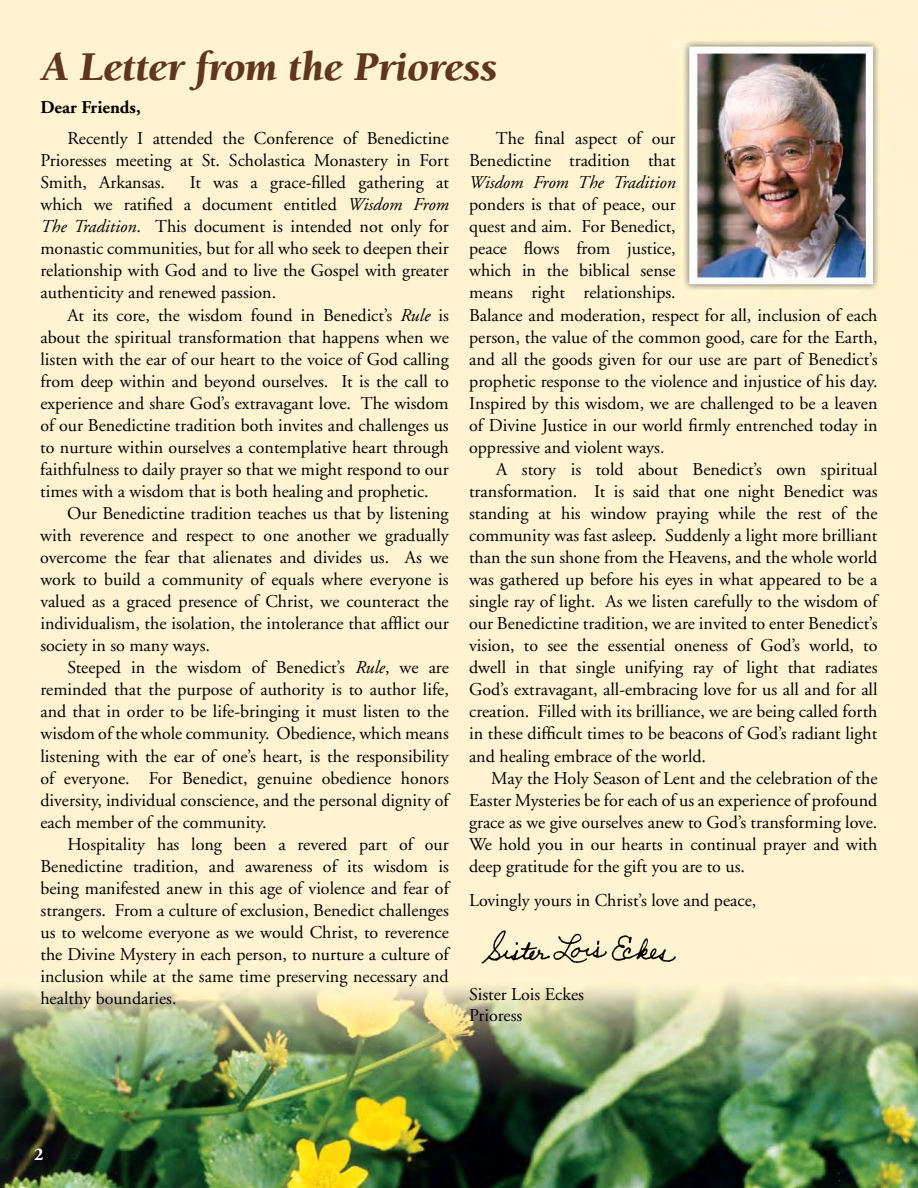
<style>
.page{position:relative;width:918px;height:1188px;background:#fff}
.page>*{position:absolute;margin:0;border:0;box-sizing:border-box;transform-origin:0 0}
.t1{font:italic 900 42px "Berkeley";color:#60361d}
.t2{font:18px/22px "Adobe Garamond";color:#000;text-align:justify}
.t3{font:italic 18px "Adobe Garamond";color:#000}
.t4{font:700 18px "Adobe Garamond";color:#000}
.t5{font:700 18px "Adobe Garamond";color:#fff}
.s1{font-style:italic}
</style>
<div class="page">
<img style="left:0;top:0;width:918px;height:1188px">
<img style="left:465px;top:912px;width:231px;height:61px">
<h1 class="t1" style="left:42px;top:44px;width:457px">A Letter from the Prioress</h1>
<p class="t4" style="left:40px;top:98px;width:102px">Dear Friends,</p>
<p class="t2" style="left:40px;top:128px;width:410px;text-indent:27px">Recently I attended the Conference of Benedictine Prioresses meeting at St. Scholastica Monastery in Fort Smith, Arkansas.</p>
<p class="t2" style="left:40px;top:172px;width:410px;text-indent:149px">It was a grace-filled gathering at which we ratified a document entitled <span class="s1">Wisdom From The Tradition</span>. This document is intended not only for monastic communities, but for all who seek to deepen their relationship with God and to live the Gospel with greater authenticity and renewed passion.</p>
<p class="t2" style="left:40px;top:304px;width:410px;text-indent:27px">At its core, the wisdom found in Benedict’s <span class="s1">Rule</span> is about the spiritual transformation that happens when we listen with the ear of our heart to the voice of God calling from deep within and beyond ourselves. It is the call to experience and share God’s extravagant love. The wisdom of our Benedictine tradition both invites and challenges us to nurture within ourselves a contemplative heart through faithfulness to daily prayer so that we might respond to our times with a wisdom that is both healing and prophetic.</p>
<p class="t2" style="left:40px;top:503px;width:410px;text-indent:27px">Our Benedictine tradition teaches us that by listening with reverence and respect to one another we gradually overcome the fear that alienates and divides us. As we work to build a community of equals where everyone is valued as a graced presence of Christ, we counteract the individualism, the isolation, the intolerance that afflict our society in so many ways.</p>
<p class="t2" style="left:40px;top:657px;width:410px;text-indent:27px">Steeped in the wisdom of Benedict’s <span class="s1">Rule</span>, we are reminded that the purpose of authority is to author life, and that in order to be life-bringing it must listen to the wisdom of the whole community. Obedience, which means listening with the ear of one’s heart, is the responsibility of everyone. For Benedict, genuine obedience honors diversity, individual conscience, and the personal dignity of each member of the community.</p>
<p class="t2" style="left:40px;top:833px;width:410px;text-indent:27px">Hospitality has long been a revered part of our Benedictine tradition, and awareness of its wisdom is being manifested anew in this age of violence and fear of strangers. From a culture of exclusion, Benedict challenges us to welcome everyone as we would Christ, to reverence the Divine Mystery in each person, to nurture a culture of inclusion while at the same time preserving necessary and healthy boundaries.</p>
<p class="t2" style="left:469px;top:128px;width:208px;text-align:right">The final aspect of our<br>Benedictine tradition that</p>
<p class="t3" style="left:469px;top:173px;width:208px">Wisdom From The Tradition</p>
<p class="t2" style="left:469px;top:194px;width:410px;text-align:left">ponders is that of peace, our<br>quest and aim. For Benedict,<br>peace flows from justice,<br>which in the biblical sense<br>means right relationships.<br>Balance and moderation, respect for all, inclusion of each person, the value of the common good, care for the Earth, and all the goods given for our use are part of Benedict’s prophetic response to the violence and injustice of his day.<br>Inspired by this wisdom, we are challenged to be a leaven of Divine Justice in our world firmly entrenched today in oppressive and violent ways.</p>
<p class="t2" style="left:469px;top:459px;width:410px;text-indent:27px">A story is told about Benedict’s own spiritual transformation. It is said that one night Benedict was standing at his window praying while the rest of the community was fast asleep. Suddenly a light more brilliant than the sun shone from the Heavens, and the whole world was gathered up before his eyes in what appeared to be a single ray of light. As we listen carefully to the wisdom of our Benedictine tradition, we are invited to enter Benedict’s vision, to see the essential oneness of God’s world, to dwell in that single unifying ray of light that radiates God’s extravagant, all-embracing love for us all and for all creation. Filled with its brilliance, we are being called forth in these difficult times to be beacons of God’s radiant light and healing embrace of the world.</p>
<p class="t2" style="left:469px;top:767px;width:410px;text-indent:22px">May the Holy Season of Lent and the celebration of the Easter Mysteries be for each of us an experience of profound grace as we give ourselves anew to God’s transforming love.<br>We hold you in our hearts in continual prayer and with deep gratitude for the gift you are to us.</p>
<p class="t2" style="left:469px;top:890px;width:289px">Lovingly yours in Christ’s love and peace,</p>
<p class="t2" style="left:469px;top:984px;width:117px;line-height:21.6px">Sister Lois Eckes<br>Prioress</p>
<p class="t5" style="left:34px;top:1144px;width:11px">2</p>
</div>
